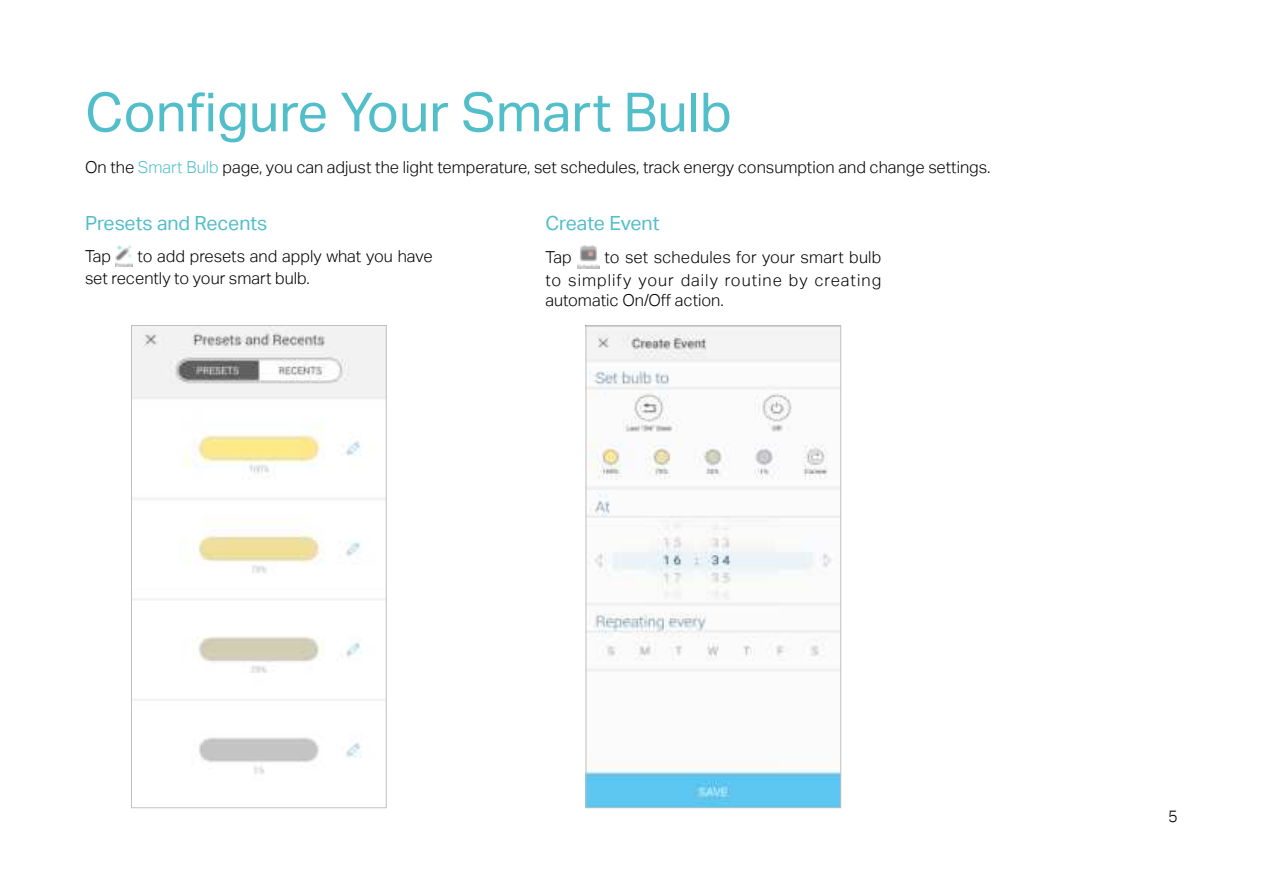
<style>
.page{position:relative;width:1263px;height:893px;background:#fff}
.page>*{position:absolute;margin:0;border:0;box-sizing:border-box;transform-origin:0 0}
.t1{font:54px "TP Link Aktiv Regular";color:#51beca}
.t2{font:19.5px "TP Link Aktiv Regular";color:#51beca}
.t3{font:16.5px/22.2px "TP Link Aktiv Light";color:#000}
.t4{font:16.5px/23px "TP Link Aktiv Light";letter-spacing:.045em;color:#000;text-align:right}
.s1{color:#51beca}
</style>
<div class="page">
<img style="left:116px;top:246px;width:17px;height:21px">
<img style="left:577px;top:246px;width:22px;height:22px">
<img style="left:588px;top:327px;width:251px;height:479px">
<div style="left:586px;top:325px;width:255px;height:483px;border:1px solid #bfc0c0"></div>
<img style="left:133px;top:327px;width:251px;height:447px">
<div style="left:131px;top:325px;width:255px;height:483px;border:1px solid #bfc0c0"></div>
<h1 class="t1" style="left:85px;top:81px;width:649px">Configure Your Smart Bulb</h1>
<p class="t3" style="left:85px;top:157px;width:907px">On the <span class="s1">Smart Bulb</span> page, you can adjust the light temperature, set schedules, track energy consumption and change settings.</p>
<p class="t2" style="left:85px;top:216px;width:184px">Presets and Recents</p>
<p class="t3" style="left:85px;top:246px;width:28px">Tap</p>
<p class="t3" style="left:85px;top:245px;width:349px;text-indent:53px">to add presets and apply what you have set recently to your smart bulb.</p>
<p class="t2" style="left:545px;top:216px;width:116px">Create Event</p>
<p class="t3" style="left:545px;top:247px;width:28px">Tap</p>
<p class="t4" style="left:545px;top:246px;width:338px">to set schedules for your smart bulb<br>to simplify your daily routine by creating</p>
<p class="t3" style="left:545px;top:289px;width:180px">automatic On/Off action.</p>
<p class="t3" style="left:1168px;top:806px;width:11px">5</p>
</div>
